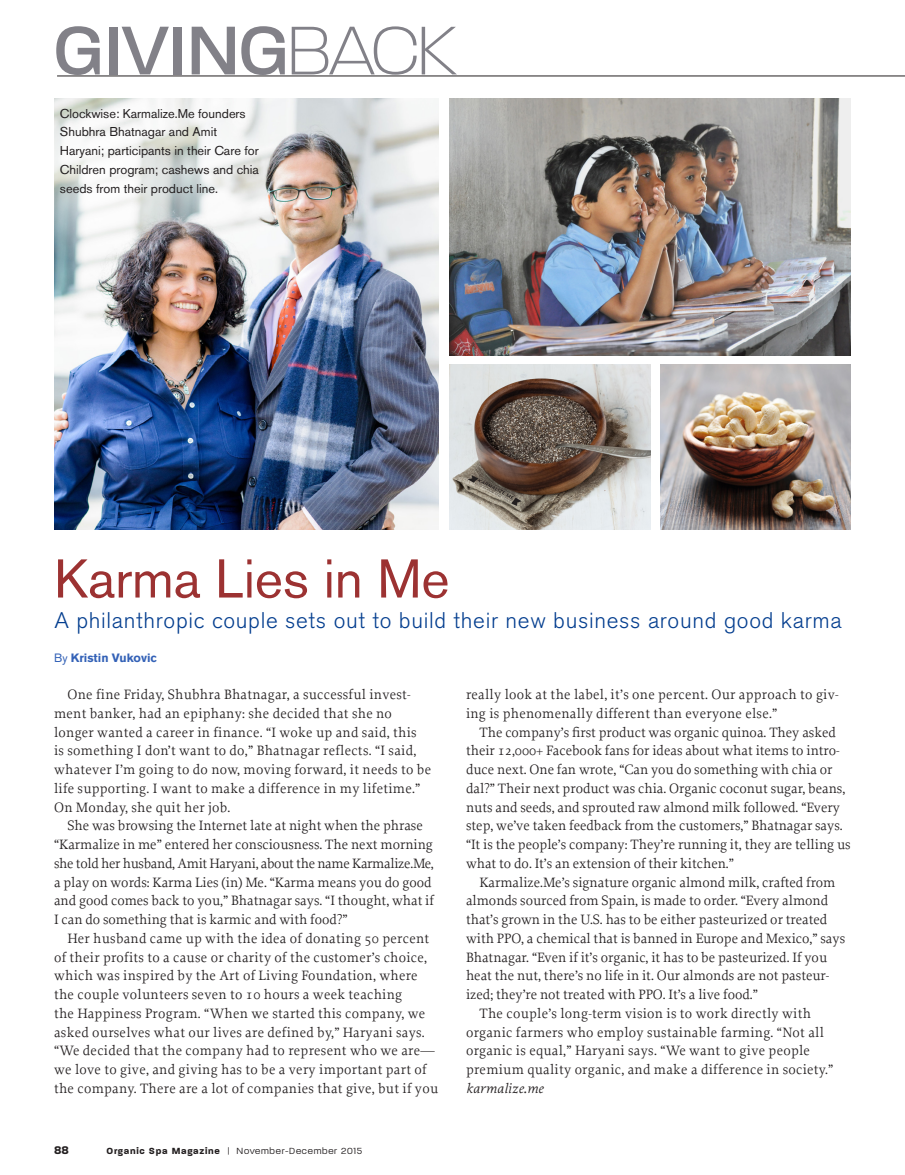
<style>
.page{position:relative;width:905px;height:1175px;background:#fff}
.page>*{position:absolute;margin:0;border:0;box-sizing:border-box;transform-origin:0 0}
.t1{font:500 93px "Paralucent";color:#828188}
.t2{font:54px "Akzidenz Grotesk BE";color:#9c3232}
.t3{font:300 22.5px "Akzidenz Grotesk BE";letter-spacing:.03em;color:#043e8f}
.t4{font:700 15px "Paralucent";color:#231f20}
.Body_copy{font:14.25px/18.8px "Proforma";color:#231f20}
.Body_copy-2{font:14.25px/18.8px "Proforma";letter-spacing:.02em;color:#231f20}
.t5{font:12.75px/18.8px "Akzidenz Grotesk BE";color:#231f20}
.t6{font:300 12px "Paralucent";letter-spacing:.06em;color:#231f20}
.Byline{font:700 12px "Akzidenz Grotesk BE";color:#3462b7}
.s1{font-weight:200}
.s2{font-weight:400}
.s3{font-style:italic}
.s4{font-weight:700}
</style>
<div class="page">
<img style="left:54px;top:98px;width:385px;height:431px">
<img style="left:449px;top:98px;width:401px;height:258px">
<img style="left:449px;top:364px;width:201px;height:165px">
<svg style="left:106px;top:85px;width:163px;height:163px"></svg>
<svg style="left:54px;top:98px;width:106px;height:163px"></svg>
<img style="left:660px;top:364px;width:190px;height:165px">
<hr style="left:57px;top:76px;width:847px;height:1px;background:#231f20">
<p class="t1" style="left:53px;top:0;width:404px">GIVING<span class="s1">BACK</span></p>
<p class="t5" style="left:60px;top:104px;width:200px">Clockwise: Karmalize.Me founders Shubhra Bhatnagar and Amit Haryani; participants in their Care for Children program; cashews and chia seeds from their product line.</p>
<p class="t2" style="left:54px;top:546px;width:396px">Karma Lies in Me</p>
<p class="t3" style="left:54px;top:608px;width:788px">A philanthropic couple sets out to build their new business around good karma</p>
<p class="Byline" style="left:54px;top:650px;width:104px"><span class="s2">By</span> Kristin Vukovic</p>
<p class="Body_copy-2" style="left:54px;top:685px;width:378px;text-indent:14px">One fine Friday, Shubhra Bhatnagar, a successful invest&shy;ment banker, had an epiphany: she decided that she no longer wanted a career in finance. “I woke up and said, this<br>is something I don’t want to do,” Bhatnagar reflects. “I said, whatever I’m going to do now, moving forward, it needs to be life supporting. I want to make a difference in my lifetime.” On Monday, she quit her job.</p>
<p class="Body_copy" style="left:54px;top:816px;width:381px;text-indent:14px">She was browsing the Internet late at night when the phrase “Karmalize in me” entered her consciousness. The next morning she told her husband, Amit Haryani, about the name Karmalize.Me, a play on words: Karma Lies (in) Me. “Karma means you do good and good comes back to you,” Bhatnagar says. “I thought, what if I can do something that is karmic and with food?”</p>
<p class="Body_copy-2" style="left:54px;top:928px;width:385px;text-indent:14px">Her husband came up with the idea of donating 50 percent of their profits to a cause or charity of the customer’s choice, which was inspired by the Art of Living Foundation, where the couple volunteers seven to 10 hours a week teaching<br>the Happiness Program. “When we started this company, we asked ourselves what our lives are defined by,” Haryani says. “We decided that the company had to represent who we are— we love to give, and giving has to be a very important part of the company. There are a lot of companies that give, but if you</p>
<p class="Body_copy-2" style="left:466px;top:685px;width:374px">really look at the label, it’s one percent. Our approach to giv&shy;ing is phenomenally different than everyone else.”</p>
<p class="Body_copy" style="left:466px;top:722px;width:386px;text-indent:14px">The company’s first product was organic quinoa. They asked their 12,000+ Facebook fans for ideas about what items to intro&shy;duce next. One fan wrote, “Can you do something with chia or dal?” Their next product was chia. Organic coconut sugar, beans, nuts and seeds, and sprouted raw almond milk followed. “Every step, we’ve taken feedback from the customers,” Bhatnagar says. “It is the people’s company: They’re running it, they are telling us what to do. It’s an extension of their kitchen.”</p>
<p class="Body_copy" style="left:466px;top:872px;width:380px;text-indent:14px">Karmalize.Me’s signature organic almond milk, crafted from almonds sourced from Spain, is made to order. “Every almond that’s grown in the U.S. has to be either pasteurized or treated with PPO, a chemical that is banned in Europe and Mexico,” says Bhatnagar. “Even if it’s organic, it has to be pasteurized. If you heat the nut, there’s no life in it. Our almonds are not pasteur&shy;ized; they’re not treated with PPO. It’s a live food.”</p>
<p class="Body_copy-2" style="left:466px;top:1003px;width:369px;text-indent:14px">The couple’s long-term vision is to work directly with organic farmers who employ sustainable farming. “Not all organic is equal,” Haryani says. “We want to give people premium quality organic, and make a difference in society.” <span class="s3">karmalize.me</span></p>
<p class="t4" style="left:54px;top:1141px;width:16px">88</p>
<p class="t6" style="left:106px;top:1144px;width:257px"><span class="s4">Organic Spa Magazine</span> | November-December 2015</p>
</div>
